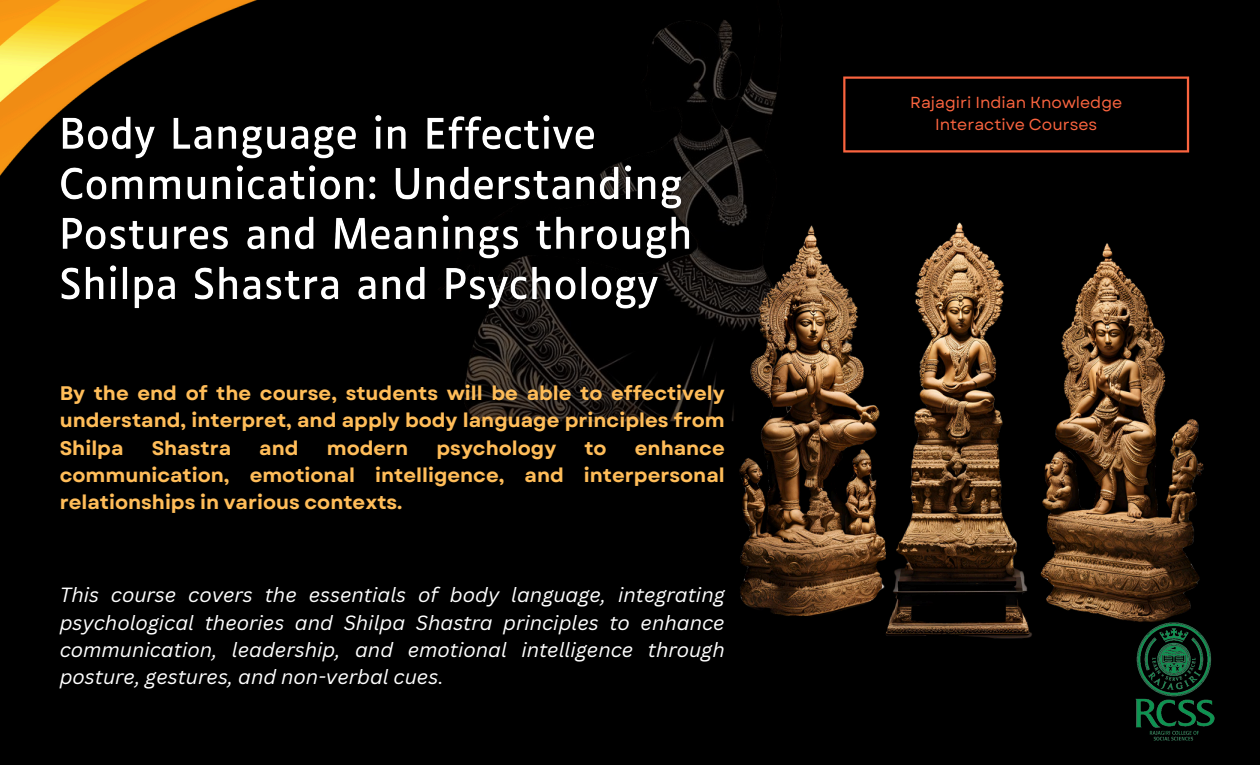
<style>
.page{position:relative;width:1260px;height:765px;background:#000}
.page>*{position:absolute;margin:0;border:0;box-sizing:border-box;transform-origin:0 0}
.t1{font:italic 20px/27.2px "Canva Sans";color:#fff;text-align:justify}
.t2{font:700 19.62px/27.2px "Garet";color:#ffbd59;text-align:justify}
.t3{font:16px/21.5px "Garet";color:#fa643f;text-align:center}
</style>
<div class="page">
<svg style="left:970px;top:77px;width:219px;height:76px"></svg>
<img style="left:740px;top:242px;width:464px;height:397px">
<img style="left:1091px;top:596px;width:124px;height:145px">
<img style="left:0;top:0;width:970px;height:479px">
<p class="t2" style="left:60px;top:380px;width:667px">By the end of the course, students will be able to effectively understand, interpret, and apply body language principles from Shilpa</p>
<p class="t2" style="left:60px;top:434px;width:667px;text-indent:575px">enhance communication, emotional intelligence, and interpersonal relationships in various contexts.</p>
<p class="t2" style="left:152px;top:434px;width:81px">Shastra</p>
<p class="t2" style="left:259px;top:434px;width:41px">and</p>
<p class="t2" style="left:327px;top:434px;width:83px">modern</p>
<p class="t2" style="left:437px;top:434px;width:121px">psychology</p>
<p class="t2" style="left:584px;top:434px;width:24px">to</p>
<p class="t1" style="left:60px;top:581px;width:667px">This course covers the essentials of body language, integrating psychological theories and Shilpa Shastra principles to enhance communication, leadership, and emotional intelligence through posture, gestures, and non-verbal cues.</p>
<p class="t3" style="left:910px;top:92px;width:214px">Rajagiri Indian Knowledge<br>Interactive Courses</p>
</div>
